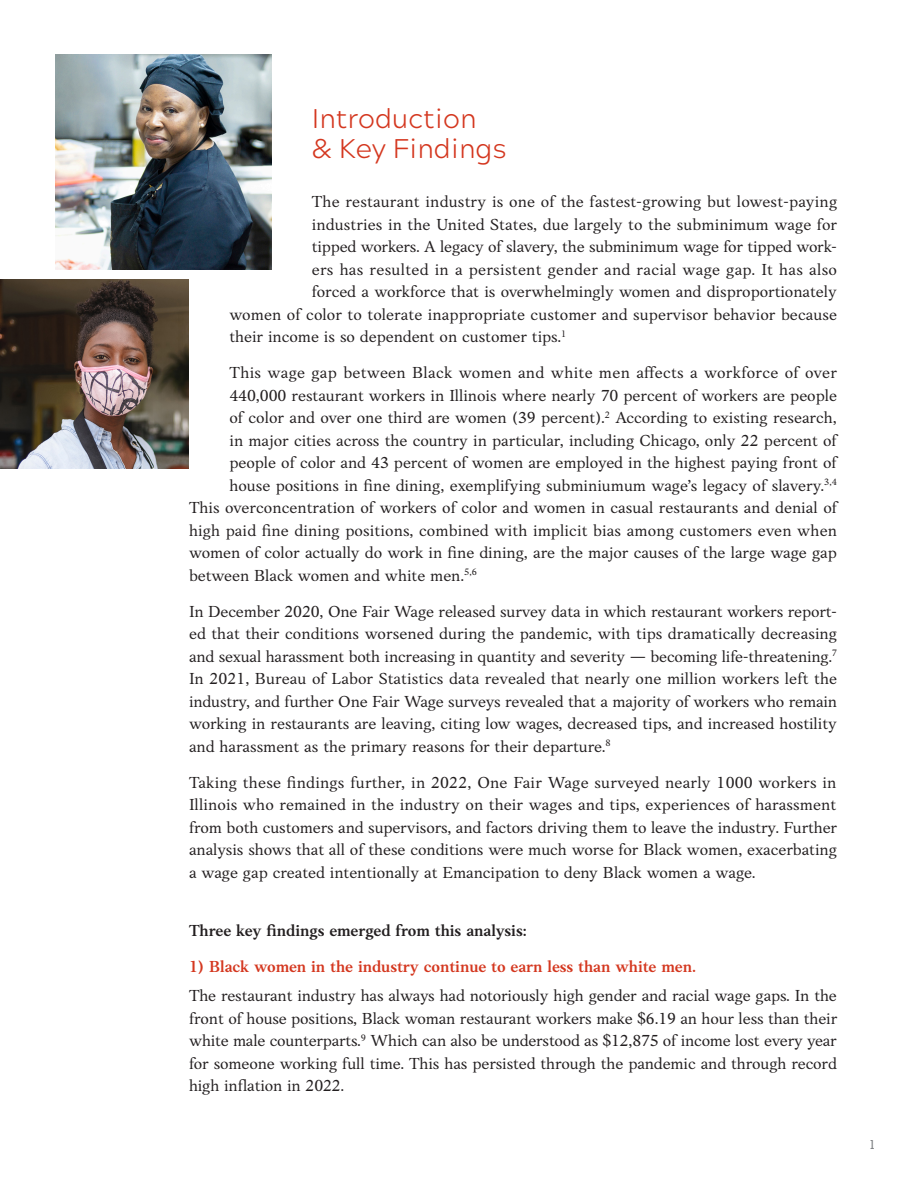
<style>
.page{position:relative;width:918px;height:1188px;background:#fff}
.page>*{position:absolute;margin:0;border:0;box-sizing:border-box;transform-origin:0 0}
.Section_Head{font:300 27px/30px "Acherus Grotesque";color:#d4371f}
.t1{font:16.5px/22.5px "Anko";letter-spacing:-.005em;color:#231f20;text-align:justify}
.t2{font:16.5px "Anko";letter-spacing:.02em;color:#231f20}
.t3{font:16.5px "Anko";letter-spacing:.015em;color:#231f20}
.t4{font:600 16.5px "Anko";letter-spacing:-.005em;color:#d4371f}
.t5{font:600 16.5px "Anko";letter-spacing:-.005em;color:#231f20}
.t6{font:500 13.5px "Madley";color:#808285}
</style>
<div class="page">
<img style="left:55px;top:54px;width:216px;height:216px">
<img style="left:0;top:279px;width:189px;height:189px">
<p class="Section_Head" style="left:312px;top:101px;width:196px">Introduction<br>&amp; Key Findings</p>
<p class="t1" style="left:312px;top:190px;width:527px">The restaurant industry is one of the fastest-growing but lowest-paying</p>
<p class="t1" style="left:312px;top:213px;width:527px">industries in the United States, due largely to the subminimum wage for</p>
<p class="t1" style="left:312px;top:235px;width:527px">tipped workers. A legacy of slavery, the subminimum wage for tipped work-</p>
<p class="t3" style="left:312px;top:260px;width:527px">ers has resulted in a persistent gender and racial wage gap. It has also</p>
<p class="t1" style="left:312px;top:280px;width:527px">forced a workforce that is overwhelmingly women and disproportionately</p>
<p class="t1" style="left:230px;top:303px;width:609px">women of color to tolerate inappropriate customer and supervisor behavior because</p>
<p class="t1" style="left:230px;top:325px;width:338px">their income is so dependent on customer tips.<sup>1</sup></p>
<p class="t2" style="left:230px;top:363px;width:609px">This wage gap between Black women and white men affects a workforce of over</p>
<p class="t1" style="left:230px;top:384px;width:609px">440,000 restaurant workers in Illinois where nearly 70 percent of workers are people</p>
<p class="t1" style="left:230px;top:406px;width:609px">of color and over one third are women (39 percent).<sup>2</sup> According to existing research,</p>
<p class="t1" style="left:230px;top:429px;width:609px">in major cities across the country in particular, including Chicago, only 22 percent of</p>
<p class="t1" style="left:230px;top:451px;width:609px">people of color and 43 percent of women are employed in the highest paying front of</p>
<p class="t1" style="left:230px;top:474px;width:609px">house positions in fine dining, exemplifying subminiumum wage’s legacy of slavery.<sup>3,4</sup></p>
<p class="t1" style="left:189px;top:496px;width:650px">This overconcentration of workers of color and women in casual restaurants and denial of</p>
<p class="t1" style="left:189px;top:519px;width:650px">high paid fine dining positions, combined with implicit bias among customers even when</p>
<p class="t1" style="left:189px;top:541px;width:649px">women of color actually do work in fine dining, are the major causes of the large wage gap</p>
<p class="t1" style="left:189px;top:564px;width:289px">between Black women and white men.<sup>5,6</sup></p>
<p class="t1" style="left:189px;top:600px;width:650px">In December 2020, One Fair Wage released survey data in which restaurant workers report&shy;ed that their conditions worsened during the pandemic, with tips dramatically decreasing and sexual harassment both increasing in quantity and severity — becoming life-threatening.<sup>7<br></sup>In 2021, Bureau of Labor Statistics data revealed that nearly one million workers left the industry, and further One Fair Wage surveys revealed that a majority of workers who remain working in restaurants are leaving, citing low wages, decreased tips, and increased hostility and harassment as the primary reasons for their departure.<sup>8</sup></p>
<p class="t1" style="left:189px;top:771px;width:650px">Taking these findings further, in 2022, One Fair Wage surveyed nearly 1000 workers in Illinois who remained in the industry on their wages and tips, experiences of harassment from both customers and supervisors, and factors driving them to leave the industry. Further analysis shows that all of these conditions were much worse for Black women, exacerbating a wage gap created intentionally at Emancipation to deny Black women a wage.</p>
<p class="t5" style="left:189px;top:921px;width:339px">Three key findings emerged from this analysis:</p>
<p class="t4" style="left:189px;top:957px;width:509px">1) Black women in the industry continue to earn less than white men.</p>
<p class="t1" style="left:189px;top:985px;width:650px">The restaurant industry has always had notoriously high gender and racial wage gaps. In the front of house positions, Black woman restaurant workers make $6.19 an hour less than their white male counterparts.<sup>9</sup> Which can also be understood as $12,875 of income lost every year for someone working full time. This has persisted through the pandemic and through record high inflation in 2022.</p>
<p class="t6" style="left:870px;top:1136px;width:7px">1</p>
</div>
